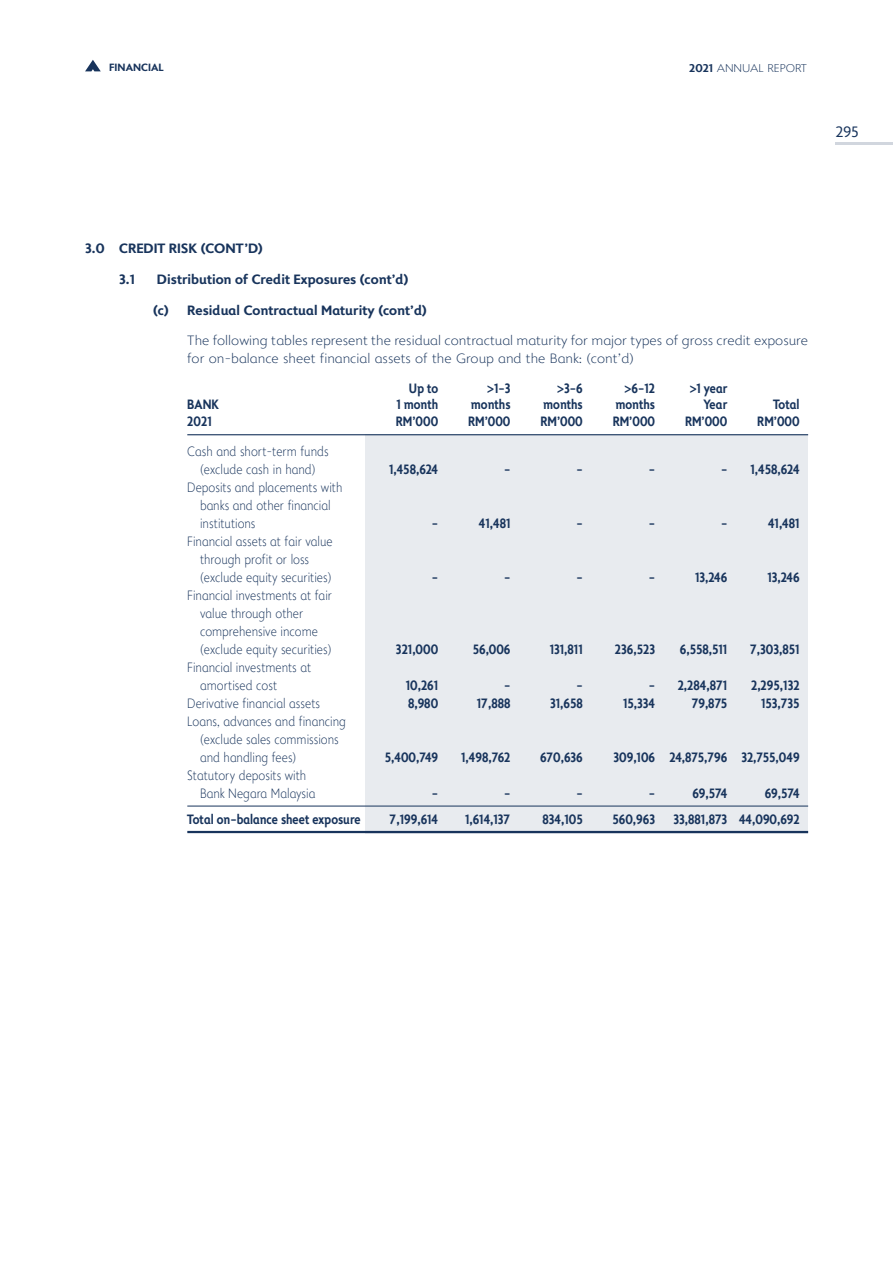
<style>
.page{position:relative;width:893px;height:1263px;background:#fff}
.page>*{position:absolute;margin:0;border:0;box-sizing:border-box;transform-origin:0 0}
.t1{font:700 15px "Alliance";color:#18345c}
.t2{font:500 13.5px/18px "Alliance";color:#18345c;scale:.85 1}
.t3{font:800 13.5px "Alliance";color:#18345c;scale:.85 1}
.t4{font:500 13.5px/18px "Alliance";color:#18345c}
.t5{font:800 13.5px "Alliance";color:#18345c}
.t6{font:500 11.25px "Alliance";color:#18345c}
.t7{font:800 10.5px "Alliance";color:#18345c}
.s1{font-weight:800}
</style>
<div class="page">
<svg style="left:85px;top:60px;width:16px;height:11px"></svg>
<hr style="left:835px;top:142px;width:58px;height:3px;background:#d1d6de">
<div style="left:365px;top:434px;width:443px;height:400px;background:#e8ebef"></div>
<hr style="left:187px;top:434px;width:621px;height:1px;background:#18345c">
<hr style="left:187px;top:806px;width:621px;height:1px;background:#18345c">
<hr style="left:187px;top:831px;width:621px;height:2px;background:#18345c">
<p class="t7" style="left:109px;top:62px;width:56px">FINANCIAL</p>
<p class="t6" style="left:689px;top:62px;width:119px"><span class="s1">2021</span> ANNUAL REPORT</p>
<p class="t1" style="left:835px;top:124px;width:25px">295</p>
<p class="t5" style="left:85px;top:241px;width:52px">3.0 Credit</p>
<p class="t5" style="left:169px;top:241px;width:16px">Risk</p>
<p class="t5" style="left:201px;top:241px;width:64px">(CONT’D)</p>
<p class="t5" style="left:119px;top:272px;width:17px">3.1</p>
<p class="t5" style="left:157px;top:272px;width:253px">Distribution of Credit Exposures (cont’d)</p>
<p class="t5" style="left:153px;top:303px;width:275px">(c) Residual Contractual Maturity (cont’d)</p>
<p class="t4" style="left:187px;top:332px;width:622px">The following tables represent the residual contractual maturity for major types of gross credit exposure for on-balance sheet financial assets of the Group and the Bank: (cont’d)</p>
<p class="t3" style="left:409px;top:381px;width:36px">Up to</p>
<p class="t3" style="left:487px;top:381px;width:29px">&gt;1-3</p>
<p class="t3" style="left:557px;top:381px;width:31px">&gt;3-6</p>
<p class="t3" style="left:625px;top:381px;width:37px">&gt;6-12</p>
<p class="t3" style="left:690px;top:381px;width:46px">&gt;1 year</p>
<p class="t3" style="left:187px;top:397px;width:39px">BANK</p>
<p class="t3" style="left:396px;top:397px;width:51px">1 month</p>
<p class="t3" style="left:471px;top:397px;width:48px">months</p>
<p class="t3" style="left:543px;top:397px;width:48px">months</p>
<p class="t3" style="left:615px;top:397px;width:48px">months</p>
<p class="t3" style="left:703px;top:397px;width:30px">Year</p>
<p class="t3" style="left:773px;top:397px;width:33px">Total</p>
<p class="t3" style="left:187px;top:414px;width:30px">2021</p>
<p class="t3" style="left:396px;top:414px;width:51px">RM’000</p>
<p class="t3" style="left:468px;top:414px;width:51px">RM’000</p>
<p class="t3" style="left:540px;top:414px;width:51px">RM’000</p>
<p class="t3" style="left:613px;top:414px;width:51px">RM’000</p>
<p class="t3" style="left:685px;top:414px;width:51px">RM’000</p>
<p class="t3" style="left:757px;top:414px;width:51px">RM’000</p>
<p class="t2" style="left:187px;top:443px;width:168px;text-align:center">Cash and short-term funds (exclude cash in hand)</p>
<p class="t3" style="left:389px;top:462px;width:59px">1,458,624</p>
<p class="t3" style="left:504px;top:462px;width:9px">-</p>
<p class="t3" style="left:576px;top:462px;width:9px">-</p>
<p class="t3" style="left:649px;top:462px;width:9px">-</p>
<p class="t3" style="left:721px;top:462px;width:94px">- 1,458,624</p>
<p class="t2" style="left:200px;top:479px;width:169px;text-indent:-13px">Deposits and placements with banks and other financial institutions</p>
<p class="t2" style="left:200px;top:533px;width:158px;text-indent:-13px">Financial assets at fair value through profit or loss (exclude equity securities)</p>
<p class="t2" style="left:200px;top:587px;width:157px;text-indent:-13px">Financial investments at fair value through other comprehensive income (exclude equity securities)</p>
<p class="t2" style="left:200px;top:659px;width:132px;text-indent:-13px">Financial investments at amortised cost</p>
<p class="t3" style="left:432px;top:516px;width:9px">-</p>
<p class="t3" style="left:479px;top:516px;width:39px">41,481</p>
<p class="t3" style="left:576px;top:516px;width:9px">-</p>
<p class="t3" style="left:649px;top:516px;width:9px">-</p>
<p class="t3" style="left:721px;top:516px;width:9px">-</p>
<p class="t3" style="left:768px;top:516px;width:39px">41,481</p>
<p class="t3" style="left:432px;top:570px;width:9px">-</p>
<p class="t3" style="left:504px;top:570px;width:9px">-</p>
<p class="t3" style="left:576px;top:570px;width:9px">-</p>
<p class="t3" style="left:649px;top:570px;width:9px">-</p>
<p class="t3" style="left:695px;top:570px;width:39px">13,246</p>
<p class="t3" style="left:767px;top:570px;width:39px">13,246</p>
<p class="t3" style="left:396px;top:642px;width:51px">321,000</p>
<p class="t3" style="left:473px;top:642px;width:46px">56,006</p>
<p class="t3" style="left:550px;top:642px;width:40px">131,811</p>
<p class="t3" style="left:615px;top:642px;width:49px">236,523</p>
<p class="t3" style="left:680px;top:642px;width:57px">6,558,511</p>
<p class="t3" style="left:750px;top:642px;width:60px">7,303,851</p>
<p class="t3" style="left:406px;top:678px;width:40px">10,261</p>
<p class="t3" style="left:504px;top:678px;width:9px">-</p>
<p class="t3" style="left:576px;top:678px;width:9px">-</p>
<p class="t3" style="left:649px;top:678px;width:94px">- 2,284,871</p>
<p class="t3" style="left:751px;top:678px;width:59px">2,295,132</p>
<p class="t2" style="left:187px;top:695px;width:158px">Derivative financial assets</p>
<p class="t3" style="left:408px;top:696px;width:37px">8,980</p>
<p class="t3" style="left:477px;top:696px;width:41px">17,888</p>
<p class="t3" style="left:550px;top:696px;width:40px">31,658</p>
<p class="t3" style="left:623px;top:696px;width:39px">15,334</p>
<p class="t3" style="left:692px;top:696px;width:43px">79,875</p>
<p class="t3" style="left:761px;top:696px;width:47px">153,735</p>
<p class="t2" style="left:200px;top:713px;width:173px;text-indent:-13px">Loans, advances and financing (exclude sales commissions and handling fees)</p>
<p class="t3" style="left:385px;top:750px;width:64px">5,400,749</p>
<p class="t3" style="left:461px;top:750px;width:60px">1,498,762</p>
<p class="t3" style="left:540px;top:750px;width:52px">670,636</p>
<p class="t3" style="left:613px;top:750px;width:220px">309,106 24,875,796 32,755,049</p>
<p class="t2" style="left:200px;top:767px;width:137px;text-indent:-13px">Statutory deposits with<br>Bank Negara Malaysia</p>
<p class="t3" style="left:432px;top:786px;width:9px">-</p>
<p class="t3" style="left:504px;top:786px;width:9px">-</p>
<p class="t3" style="left:576px;top:786px;width:9px">-</p>
<p class="t3" style="left:649px;top:786px;width:9px">-</p>
<p class="t3" style="left:693px;top:786px;width:42px">69,574</p>
<p class="t3" style="left:765px;top:786px;width:42px">69,574</p>
<p class="t3" style="left:187px;top:812px;width:205px">Total on-balance sheet exposure</p>
<p class="t3" style="left:390px;top:812px;width:59px">7,199,614</p>
<p class="t3" style="left:465px;top:812px;width:55px">1,614,137</p>
<p class="t3" style="left:542px;top:812px;width:49px">834,105</p>
<p class="t3" style="left:612px;top:812px;width:52px">560,963</p>
<p class="t3" style="left:673px;top:812px;width:150px">33,881,873 44,090,692</p>
</div>
